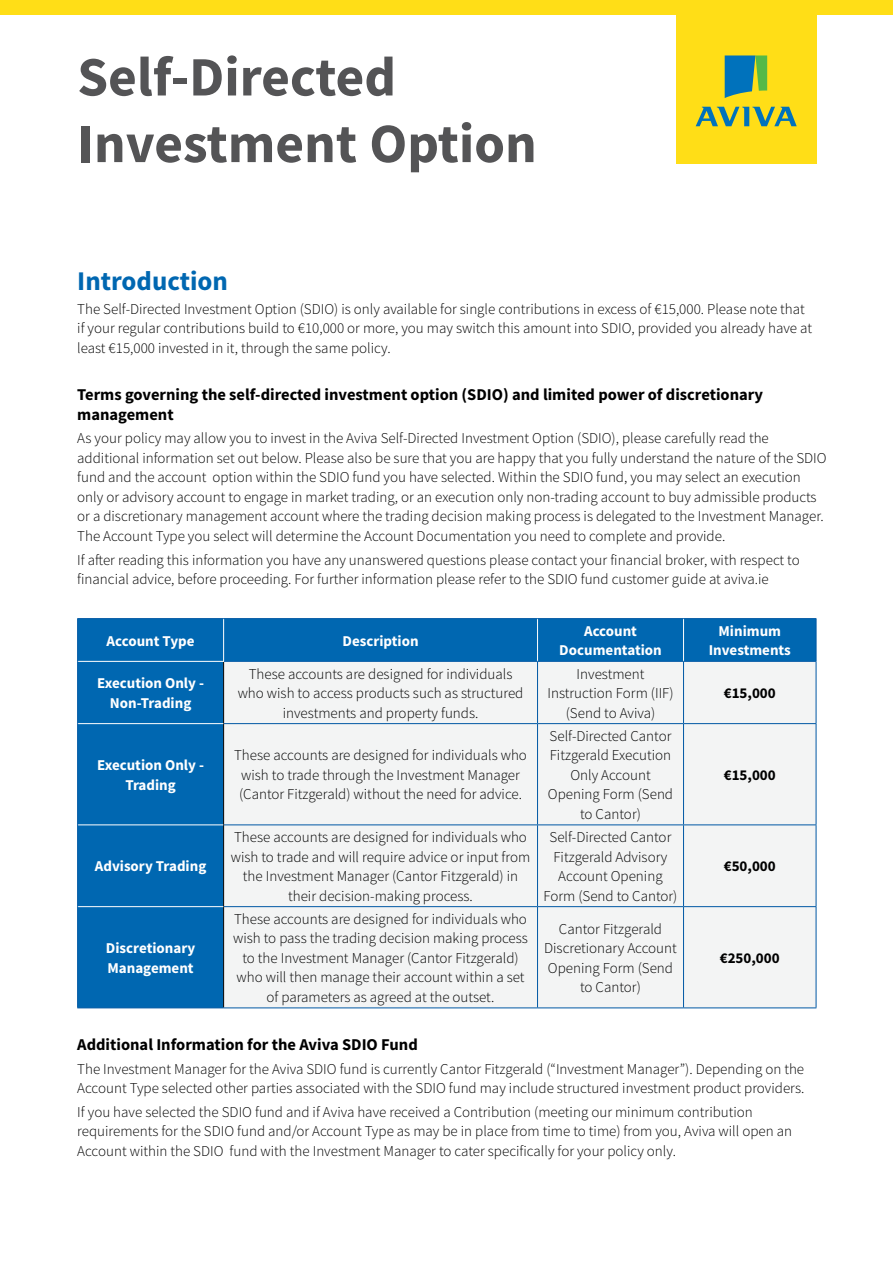
<style>
.page{position:relative;width:893px;height:1263px;background:#fff}
.page>*{position:absolute;margin:0;border:0;box-sizing:border-box;transform-origin:0 0}
.t1{font:700 55.5px/66.6px "Source Sans Pro";color:#545456}
.t2{font:700 27px "Source Sans Pro";color:#0067b1}
.t3{font:700 16.5px/19.5px "Source Sans Pro";color:#000}
.t4{font:300 15px/19.5px "Source Sans Pro";color:#000;text-align:center}
.t5{font:700 15px/19.5px "Source Sans Pro";color:#fff;text-align:center}
.t6{font:700 15px "Source Sans Pro";color:#000}
</style>
<div class="page">
<div style="left:676px;top:15px;width:140px;height:149px;background:#ffde17"></div>
<svg style="left:725px;top:55px;width:42px;height:43px"></svg>
<svg style="left:696px;top:107px;width:101px;height:19px"></svg>
<div style="left:0;top:0;width:893px;height:15px;background:#ffde17"></div>
<div style="left:78px;top:619px;width:738px;height:388px;background:#0067b1"></div>
<div style="left:224px;top:662px;width:592px;height:345px;background:#f3f4f4"></div>
<hr style="left:223px;top:662px;width:1px;height:62px;background:#000">
<hr style="left:223px;top:724px;width:1px;height:101px;background:#000">
<hr style="left:223px;top:825px;width:1px;height:82px;background:#000">
<hr style="left:223px;top:907px;width:1px;height:100px;background:#000">
<hr style="left:78px;top:661px;width:146px;height:1px;background:#fff">
<hr style="left:78px;top:723px;width:145px;height:1px;background:#fff">
<hr style="left:78px;top:824px;width:145px;height:1px;background:#fff">
<hr style="left:78px;top:906px;width:145px;height:1px;background:#fff">
<hr style="left:223px;top:619px;width:1px;height:42px;background:#fff">
<hr style="left:537px;top:619px;width:1px;height:42px;background:#fff">
<hr style="left:683px;top:619px;width:1px;height:42px;background:#fff">
<hr style="left:77px;top:618px;width:147px;height:1px;background:#0058a4">
<hr style="left:77px;top:619px;width:1px;height:42px;background:#0058a4">
<hr style="left:224px;top:618px;width:313px;height:1px;background:#0058a4">
<hr style="left:537px;top:618px;width:146px;height:1px;background:#0058a4">
<hr style="left:683px;top:618px;width:133px;height:1px;background:#0058a4">
<hr style="left:816px;top:619px;width:1px;height:42px;background:#0058a4">
<hr style="left:77px;top:661px;width:1px;height:63px;background:#0058a4">
<hr style="left:816px;top:662px;width:1px;height:61px;background:#0058a4">
<hr style="left:77px;top:724px;width:1px;height:101px;background:#0058a4">
<hr style="left:816px;top:724px;width:1px;height:100px;background:#0058a4">
<hr style="left:77px;top:825px;width:1px;height:82px;background:#0058a4">
<hr style="left:816px;top:825px;width:1px;height:81px;background:#0058a4">
<hr style="left:77px;top:907px;width:1px;height:100px;background:#0058a4">
<hr style="left:816px;top:907px;width:1px;height:100px;background:#0058a4">
<hr style="left:77px;top:1007px;width:147px;height:1px;background:#0058a4">
<hr style="left:224px;top:1007px;width:313px;height:1px;background:#0058a4">
<hr style="left:537px;top:1007px;width:146px;height:1px;background:#0058a4">
<hr style="left:683px;top:1007px;width:133px;height:1px;background:#0058a4">
<hr style="left:537px;top:662px;width:1px;height:61px;background:#0058a4">
<hr style="left:683px;top:662px;width:1px;height:61px;background:#0058a4">
<hr style="left:224px;top:723px;width:313px;height:1px;background:#0058a4">
<hr style="left:537px;top:723px;width:146px;height:1px;background:#0058a4">
<hr style="left:537px;top:724px;width:1px;height:100px;background:#0058a4">
<hr style="left:683px;top:723px;width:133px;height:1px;background:#0058a4">
<hr style="left:683px;top:724px;width:1px;height:100px;background:#0058a4">
<hr style="left:224px;top:824px;width:313px;height:1px;background:#0058a4">
<hr style="left:537px;top:824px;width:146px;height:1px;background:#0058a4">
<hr style="left:537px;top:825px;width:1px;height:81px;background:#0058a4">
<hr style="left:683px;top:824px;width:133px;height:1px;background:#0058a4">
<hr style="left:683px;top:825px;width:1px;height:81px;background:#0058a4">
<hr style="left:224px;top:906px;width:313px;height:1px;background:#0058a4">
<hr style="left:537px;top:906px;width:146px;height:1px;background:#0058a4">
<hr style="left:537px;top:907px;width:1px;height:100px;background:#0058a4">
<hr style="left:683px;top:906px;width:133px;height:1px;background:#0058a4">
<hr style="left:683px;top:907px;width:1px;height:100px;background:#0058a4">
<hr style="left:224px;top:661px;width:313px;height:1px;background:#0058a4">
<hr style="left:537px;top:661px;width:146px;height:1px;background:#0058a4">
<hr style="left:683px;top:661px;width:133px;height:1px;background:#0058a4">
<h1 class="t1" style="left:77px;top:43px;width:461px">Self-Directed<br>Investment Option</h1>
<h2 class="t2" style="left:77px;top:263px;width:152px">Introduction</h2>
<p class="t4" style="left:77px;top:299px;width:736px;text-align:left">The Self-Directed Investment Option (SDIO) is only available for single contributions in excess of €15,000. Please note that if your regular contributions build to €10,000 or more, you may switch this amount into SDIO, provided you already have at least €15,000 invested in it, through the same policy.</p>
<p class="t3" style="left:77px;top:385px;width:687px">Terms governing the self-directed investment option (SDIO) and limited power of discretionary management</p>
<p class="t4" style="left:77px;top:429px;width:751px;text-align:left">As your policy may allow you to invest in the Aviva Self-Directed Investment Option (SDIO), please carefully read the additional information set out below. Please also be sure that you are happy that you fully understand the nature of the SDIO fund and the account option within the SDIO fund you have selected. Within the SDIO fund, you may select an execution only or advisory account to engage in market trading, or an execution only non-trading account to buy admissible products or a discretionary management account where the trading decision making process is delegated to the Investment Manager.<br>The Account Type you select will determine the Account Documentation you need to complete and provide.</p>
<p class="t4" style="left:77px;top:550px;width:724px;text-align:left">If after reading this information you have any unanswered questions please contact your financial broker, with respect to financial advice, before proceeding. For further information please refer to the SDIO fund customer guide at aviva.ie</p>
<p class="t5" style="left:107px;top:631px;width:90px">Account Type</p>
<p class="t5" style="left:343px;top:631px;width:78px">Description</p>
<p class="t5" style="left:559px;top:621px;width:104px">Account<br>Documentation</p>
<p class="t5" style="left:709px;top:621px;width:84px">Minimum<br>Investments</p>
<p class="t5" style="left:97px;top:673px;width:108px">Execution Only -<br>Non-Trading</p>
<p class="t4" style="left:238px;top:664px;width:287px">These accounts are designed for individuals who wish to access products such as structured investments and property funds.</p>
<p class="t4" style="left:547px;top:664px;width:128px">Investment<br>Instruction Form (IIF) (Send to Aviva)</p>
<p class="t6" style="left:724px;top:683px;width:54px">€15,000</p>
<p class="t5" style="left:97px;top:755px;width:108px">Execution Only -<br>Trading</p>
<p class="t4" style="left:234px;top:746px;width:294px">These accounts are designed for individuals who wish to trade through the Investment Manager (Cantor Fitzgerald) without the need for advice.</p>
<p class="t4" style="left:548px;top:726px;width:127px">Self-Directed Cantor<br>Fitzgerald Execution<br>Only Account<br>Opening Form (Send to Cantor)</p>
<p class="t5" style="left:95px;top:856px;width:113px">Advisory Trading</p>
<p class="t5" style="left:106px;top:938px;width:91px;text-align:left">Discretionary<br>Management</p>
<p class="t4" style="left:231px;top:827px;width:301px">These accounts are designed for individuals who wish to trade and will require advice or input from the Investment Manager (Cantor Fitzgerald) in their decision-making process.</p>
<p class="t4" style="left:543px;top:827px;width:135px">Self-Directed Cantor<br>Fitzgerald Advisory<br>Account Opening<br>Form (Send to Cantor)</p>
<p class="t4" style="left:233px;top:909px;width:296px">These accounts are designed for individuals who wish to pass the trading decision making process to the Investment Manager (Cantor Fitzgerald) who will then manage their account within a set of parameters as agreed at the outset.</p>
<p class="t4" style="left:544px;top:919px;width:134px">Cantor Fitzgerald<br>Discretionary Account<br>Opening Form (Send to Cantor)</p>
<p class="t6" style="left:724px;top:765px;width:54px">€15,000</p>
<p class="t6" style="left:724px;top:856px;width:54px">€50,000</p>
<p class="t6" style="left:720px;top:948px;width:61px">€250,000</p>
<p class="t3" style="left:77px;top:1034px;width:342px">Additional Information for the Aviva SDIO Fund</p>
<p class="t4" style="left:77px;top:1059px;width:729px;text-align:left">The Investment Manager for the Aviva SDIO fund is currently Cantor Fitzgerald (“Investment Manager”). Depending on the<br>Account Type selected other parties associated with the SDIO fund may include structured investment product providers.</p>
<p class="t4" style="left:77px;top:1102px;width:716px;text-align:left">If you have selected the SDIO fund and if Aviva have received a Contribution (meeting our minimum contribution requirements for the SDIO fund and/or Account Type as may be in place from time to time) from you, Aviva will open an<br>Account within the SDIO fund with the Investment Manager to cater specifically for your policy only.</p>
</div>
